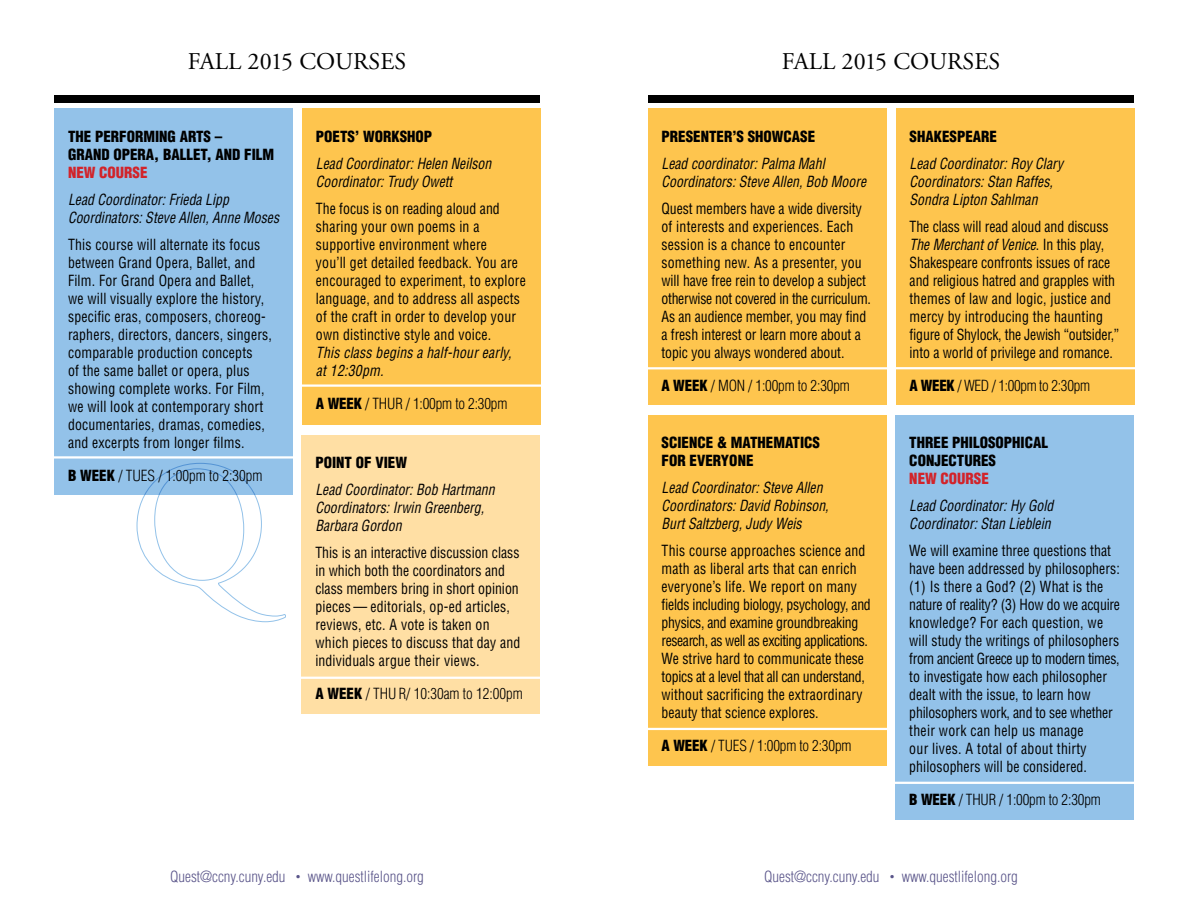
<style>
.page{position:relative;width:1188px;height:918px;background:#fff}
.page>*{position:absolute;margin:0;border:0;box-sizing:border-box;transform-origin:0 0}
.t1{font:24px "Adobe Garamond";color:#000}
.t2{font:condensed 15px/18px "Helvetica";letter-spacing:.01em;color:#000;scale:.92 1}
.t3{font:italic condensed 15px/18px "Helvetica";color:#000;scale:.92 1}
.t4{font:300 condensed 15px "Helvetica";letter-spacing:-.01em;color:#000}
.t5{font:900 condensed 15px/18px "Helvetica";color:#000}
.t6{font:300 condensed 15px "Helvetica";color:#595489}
.t7{font:900 condensed 15px "Helvetica";color:#d2232a}
.s1{font-weight:900}
.s2{font-size:9px}
.s3{font-style:italic}
</style>
<div class="page">
<div style="left:648px;top:95px;width:486px;height:8px;background:#000"></div>
<div style="left:54px;top:95px;width:486px;height:8px;background:#000"></div>
<div style="left:302px;top:435px;width:238px;height:278px;background:#ffdfa4"></div>
<hr style="left:295px;top:677px;width:250px;height:2px;background:#fff">
<div style="left:302px;top:108px;width:239px;height:316px;background:#fec54e"></div>
<hr style="left:298px;top:384px;width:250px;height:3px;background:#fff">
<div style="left:648px;top:108px;width:238px;height:297px;background:#fec54e"></div>
<hr style="left:642px;top:367px;width:249px;height:2px;background:#fff">
<div style="left:648px;top:415px;width:238px;height:351px;background:#fec54e"></div>
<hr style="left:644px;top:728px;width:245px;height:2px;background:#fff">
<div style="left:896px;top:108px;width:238px;height:297px;background:#fec54e"></div>
<hr style="left:892px;top:367px;width:249px;height:2px;background:#fff">
<div style="left:896px;top:415px;width:238px;height:405px;background:#93c2e9"></div>
<hr style="left:889px;top:782px;width:245px;height:2px;background:#fff">
<div style="left:55px;top:109px;width:238px;height:386px;background:#93c2e9"></div>
<hr style="left:51px;top:456px;width:249px;height:3px;background:#fff">
<svg style="left:136px;top:463px;width:150px;height:160px"></svg>
<h1 class="t1" style="left:188px;top:48px;width:220px">FALL 2015 COURSES</h1>
<h1 class="t1" style="left:782px;top:48px;width:220px">FALL 2015 COURSES</h1>
<p class="t5" style="left:68px;top:128px;width:45px">THE PERFORMING</p>
<p class="t5" style="left:180px;top:128px;width:17px">ARTS</p>
<p class="t5" style="left:215px;top:128px;width:9px">–</p>
<p class="t5" style="left:68px;top:146px;width:18px">GRAND</p>
<p class="t5" style="left:113px;top:146px;width:18px">OPERA</p>
<p class="t5" style="left:154px;top:146px;width:26px">, BALLET</p>
<p class="t5" style="left:207px;top:146px;width:18px">, AND</p>
<p class="t5" style="left:244px;top:146px;width:16px">FILM</p>
<p class="t7" style="left:68px;top:163px;width:81px">NEW COURSE</p>
<p class="t3" style="left:68px;top:191px;width:231px">Lead Coordinator: Frieda Lipp<br>Coordinators: Steve Allen, Anne Moses</p>
<p class="t2" style="left:68px;top:236px;width:223px">This course will alternate its focus between Grand Opera, Ballet, and Film. For Grand Opera and Ballet, we will visually explore the history, specific eras, composers, choreog&shy;raphers, directors, dancers, singers, comparable production concepts<br>of the same ballet or opera, plus showing complete works. For Film, we will look at contemporary short documentaries, dramas, comedies, and excerpts from longer films.</p>
<p class="t4" style="left:68px;top:466px;width:196px"><span class="s1">B WEEK</span> / TUES / 1:00pm to 2:30pm</p>
<p class="t5" style="left:316px;top:127px;width:118px">POETS’ WORKSHOP</p>
<p class="t3" style="left:316px;top:154px;width:192px">Lead Coordinator: Helen Neilson<br>Coordinator: Trudy Owett</p>
<p class="t2" style="left:316px;top:199px;width:230px">The focus is on reading aloud and sharing your own poems in a supportive environment where<br>you’ll get detailed feedback. You are encouraged to experiment, to explore language, and to address all aspects of the craft in order to develop your own distinctive style and voice.</p>
<p class="t3" style="left:316px;top:343px;width:214px">This class begins a half-hour early, at 12:30pm.</p>
<p class="t4" style="left:316px;top:394px;width:193px"><span class="s1">A WEEK</span> / THUR / 1:00pm to 2:30pm</p>
<p class="t5" style="left:315px;top:454px;width:93px">POINT OF VIEW</p>
<p class="t3" style="left:315px;top:481px;width:196px">Lead Coordinator: Bob Hartmann<br>Coordinators: Irwin Greenberg,<br>Barbara Gordon</p>
<p class="t2" style="left:315px;top:544px;width:224px">This is an interactive discussion class in which both the coordinators and class members bring in short opinion pieces — editorials, op-ed articles, reviews, etc. A vote is taken on which pieces to discuss that day and individuals argue their views.</p>
<p class="t4" style="left:315px;top:685px;width:209px"><span class="s1">A WEEK</span> / THU R/ 10:30am to 12:00pm</p>
<p class="t6" style="left:170px;top:867px;width:255px">Quest@ccny.cuny.edu <span class="s2">•</span> www.questlifelong.org</p>
<p class="t5" style="left:662px;top:127px;width:155px">PRESENTER’S SHOWCASE</p>
<p class="t3" style="left:662px;top:154px;width:224px">Lead coordinator: Palma Mahl<br>Coordinators: Steve Allen, Bob Moore</p>
<p class="t2" style="left:662px;top:199px;width:229px">Quest members have a wide diversity of interests and experiences. Each session is a chance to encounter something new. As a presenter, you will have free rein to develop a subject otherwise not covered in the curriculum.<br>As an audience member, you may find a fresh interest or learn more about a topic you always wondered about.</p>
<p class="t4" style="left:662px;top:376px;width:190px"><span class="s1">A WEEK</span> / MON / 1:00pm to 2:30pm</p>
<p class="t5" style="left:662px;top:434px;width:160px">SCIENCE &amp; MATHEMATICS<br>FOR EVERYONE</p>
<p class="t3" style="left:662px;top:479px;width:183px">Lead Coordinator: Steve Allen<br>Coordinators: David Robinson,<br>Burt Saltzberg, Judy Weis</p>
<p class="t2" style="left:662px;top:542px;width:229px">This course approaches science and math as liberal arts that can enrich everyone’s life. We report on many fields including biology, psychology, and physics, and examine groundbreaking research, as well as exciting applications.<br>We strive hard to communicate these topics at a level that all can understand, without sacrificing the extraordinary beauty that science explores.</p>
<p class="t4" style="left:662px;top:737px;width:191px"><span class="s1">A WEEK</span> / TUES / 1:00pm to 2:30pm</p>
<p class="t5" style="left:910px;top:127px;width:89px">SHAKESPEARE</p>
<p class="t3" style="left:910px;top:154px;width:168px">Lead Coordinator: Roy Clary<br>Coordinators: Stan Raffes,<br>Sondra Lipton Sahlman</p>
<p class="t2" style="left:910px;top:217px;width:229px">The class will read aloud and discuss <span class="s3">The Merchant of Venice</span>. In this play, Shakespeare confronts issues of race and religious hatred and grapples with themes of law and logic, justice and mercy by introducing the haunting figure of Shylock, the Jewish “outsider,” into a world of privilege and romance.</p>
<p class="t4" style="left:910px;top:376px;width:182px"><span class="s1">A WEEK</span> / WED / 1:00pm to 2:30pm</p>
<p class="t5" style="left:909px;top:434px;width:17px">THREE</p>
<p class="t5" style="left:952px;top:434px;width:17px">PHILOSOPHICAL</p>
<p class="t5" style="left:909px;top:452px;width:18px">CONJECTURES</p>
<p class="t7" style="left:909px;top:469px;width:81px">NEW COURSE</p>
<p class="t3" style="left:909px;top:497px;width:158px">Lead Coordinator: Hy Gold<br>Coordinator: Stan Lieblein</p>
<p class="t2" style="left:909px;top:542px;width:231px">We will examine three questions that have been addressed by philosophers: (1) Is there a God? (2) What is the nature of reality? (3) How do we acquire knowledge? For each question, we will study the writings of philosophers from ancient Greece up to modern times, to investigate how each philosopher dealt with the issue, to learn how philosophers work, and to see whether their work can help us manage<br>our lives. A total of about thirty philosophers will be considered.</p>
<p class="t4" style="left:909px;top:791px;width:193px"><span class="s1">B WEEK</span> / THUR / 1:00pm to 2:30pm</p>
<p class="t6" style="left:764px;top:867px;width:255px">Quest@ccny.cuny.edu <span class="s2">•</span> www.questlifelong.org</p>
</div>
